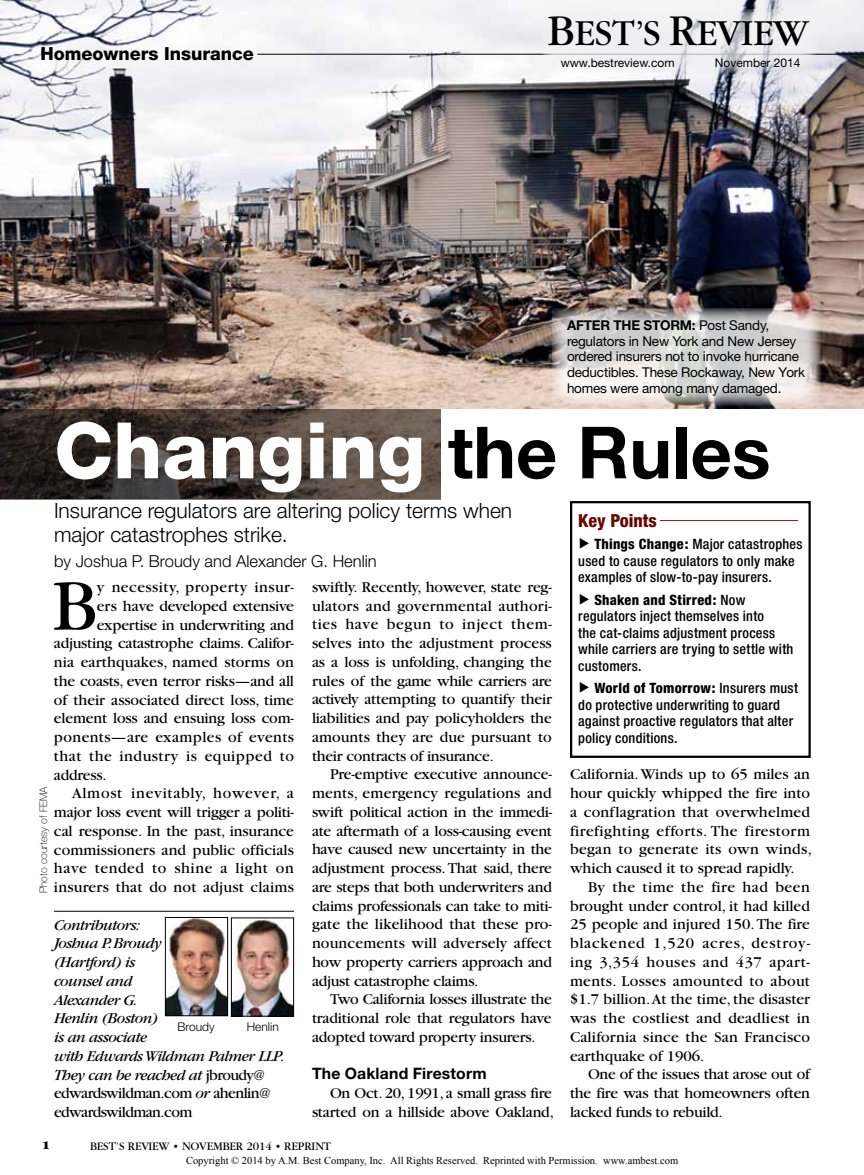
<style>
.page{position:relative;width:864px;height:1175px;background:#fff}
.page>*{position:absolute;margin:0;border:0;box-sizing:border-box;transform-origin:0 0}
.t1{font:800 78px "Helvetica Neue";color:#fff}
.t2{font:75.9px "Garamond";color:#000}
.t3{font:38.25px "Garamond";color:#000}
.t4{font:300 21px/24px "Helvetica Neue";color:#000}
.t5{font:800 18px "Helvetica Neue";color:#000}
.t6{font:800 condensed 18px "Helvetica Neue";color:#650800}
.t7{font:300 16.5px "Helvetica Neue";color:#000}
.t8{font:15.75px/18.8px "Garamond";letter-spacing:-.005em;color:#000;text-align:justify}
.t9{font:italic 15.75px/18.8px "Garamond";letter-spacing:-.035em;color:#000}
.t10{font:15.75px "Garamond";letter-spacing:.03em;color:#000}
.t11{font:15.75px "Garamond";letter-spacing:.015em;color:#000}
.t12{font:15.75px "Garamond";letter-spacing:.025em;color:#000}
.t13{font:15.75px "Garamond";letter-spacing:.045em;color:#000}
.t14{font:15.75px "Garamond";letter-spacing:.035em;color:#000}
.t15{font:700 15.75px "Helvetica Neue";letter-spacing:.01em;color:#000}
.t16{font:500 condensed 14.25px/16.5px "Helvetica Neue";letter-spacing:.015em;color:#000}
.t17{font:13.5px/15.8px "Helvetica Neue";letter-spacing:-.015em;color:#000}
.t18{font:700 13.5px "Helvetica Neue";letter-spacing:-.015em;color:#000}
.t19{font:12px "Garamond";color:#000}
.t20{font:12px "Helvetica Neue";color:#000}
.t21{font:300 12px "Helvetica Neue";color:#000}
.t22{font:900 12px "Garamond";color:#000}
.t23{font:10.5px "Times New Roman";color:#000}
.t24{font:100 10.5px "Helvetica Neue";color:#000}
.s1{font-size:45.9px}
.s2{font-weight:700}
.s3{font-weight:700;font-size:72px;color:#000}
.s4{font-style:normal}
.s5{font-weight:800}
</style>
<div class="page">
<img style="left:0;top:0;width:864px;height:409px">
<svg style="left:552px;top:308px;width:269px;height:97px;background:#d1cdcb"></svg>
<hr style="left:257px;top:54px;width:607px;height:1px;background:#000">
<hr style="left:54px;top:910px;width:240px;height:1px;background:#000">
<img style="left:233px;top:919px;width:59px;height:95px">
<div style="left:231px;top:917px;width:63px;height:99px;border:1px solid #000"></div>
<img style="left:167px;top:919px;width:59px;height:95px">
<div style="left:165px;top:917px;width:63px;height:99px;border:1px solid #000"></div>
<div style="left:570px;top:501px;width:241px;height:257px;border:2px solid #000"></div>
<hr style="left:660px;top:520px;width:138px;height:1px;background:#871720">
<svg style="left:0;top:409px;width:441px;height:90px;background:#443934"></svg>
<svg style="left:542px;top:9px;width:273px;height:65px;fill:#f0f0f2"></svg>
<p class="t5" style="left:40px;top:43px;width:215px">Homeowners Insurance</p>
<h3 class="t3" style="left:548px;top:13px;width:263px"><span class="s1">B</span>EST’S <span class="s1">R</span>EVIEW</h3>
<p class="t20" style="left:561px;top:56px;width:115px">www.bestreview.com</p>
<p class="t20" style="left:715px;top:56px;width:87px">November 2014</p>
<p class="t18" style="left:567px;top:316px;width:96px">After the stor</p>
<p class="t17" style="left:567px;top:317px;width:240px;text-indent:113px"><span class="s2">m:</span> Post Sandy, regulators in New York and New Jersey ordered insurers not to invoke hurricane deductibles. These Rockaway, New York homes were among many damaged.</p>
<h1 class="t1" style="left:54px;top:404px;width:718px">Changing <span class="s3">the Rules</span></h1>
<h3 class="t4" style="left:54px;top:498px;width:460px">Insurance regulators are altering policy terms when major catastrophes strike.</h3>
<p class="t7" style="left:54px;top:551px;width:324px">by Joshua P. Broudy and Alexander G. Henlin</p>
<h2 class="t2" style="left:53px;top:566px;width:45px">B</h2>
<p class="t10" style="left:97px;top:579px;width:199px">y necessity, property insur-</p>
<p class="t8" style="left:97px;top:596px;width:199px">ers have developed extensive</p>
<p class="t8" style="left:97px;top:615px;width:199px">expertise in underwriting and</p>
<p class="t8" style="left:54px;top:634px;width:241px">adjusting catastrophe claims. Califor-</p>
<p class="t8" style="left:54px;top:653px;width:242px">nia earthquakes, named storms on</p>
<p class="t8" style="left:54px;top:671px;width:242px">the coasts, even terror risks—and all</p>
<p class="t8" style="left:54px;top:690px;width:241px">of their associated direct loss, time</p>
<p class="t8" style="left:54px;top:709px;width:241px">element loss and ensuing loss com-</p>
<p class="t12" style="left:54px;top:729px;width:242px">ponents—are examples of events</p>
<p class="t10" style="left:54px;top:747px;width:241px">that the industry is equipped to</p>
<p class="t8" style="left:54px;top:765px;width:54px">address.</p>
<p class="t13" style="left:72px;top:785px;width:223px">Almost inevitably, however, a</p>
<p class="t8" style="left:54px;top:803px;width:242px">major loss event will trigger a politi-</p>
<p class="t8" style="left:54px;top:821px;width:241px">cal response. In the past, insurance</p>
<p class="t8" style="left:54px;top:840px;width:241px">commissioners and public officials</p>
<p class="t14" style="left:54px;top:860px;width:241px">have tended to shine a light on</p>
<p class="t11" style="left:54px;top:878px;width:241px">insurers that do not adjust claims</p>
<p class="t24" style="left:37px;top:893px;width:109px;rotate:-90deg">Photo courtesy of FEMA</p>
<p class="t9" style="left:54px;top:915px;width:232px">Contributors:<br>Joshua P. Broudy<br>(Hartford) is<br>counsel and<br>Alexander G.<br>Henlin (Boston)<br>is an associate<br>with Edwards Wildman Palmer LLP.<br>They can be reached at <span class="s4">jbroudy@ edwardswildman.com</span> or <span class="s4">ahenlin@ edwardswildman.com</span></p>
<p class="t21" style="left:178px;top:1019px;width:39px">Broudy</p>
<p class="t21" style="left:247px;top:1019px;width:34px">Henlin</p>
<p class="t8" style="left:312px;top:578px;width:241px">swiftly. Recently, however, state reg&shy;ulators and governmental authori&shy;ties have begun to inject them&shy;selves into the adjustment process as a loss is unfolding, changing the rules of the game while carriers are actively attempting to quantify their liabilities and pay policyholders the amounts they are due pursuant to their contracts of insurance.</p>
<p class="t8" style="left:312px;top:765px;width:242px;text-indent:18px">Pre-emptive executive announce&shy;ments, emergency regulations and swift political action in the immedi&shy;ate aftermath of a loss-causing event have caused new uncertainty in the adjustment process. That said, there are steps that both underwriters and claims professionals can take to miti&shy;gate the likelihood that these pro&shy;nouncements will adversely affect how property carriers approach and adjust catastrophe claims.</p>
<p class="t8" style="left:312px;top:990px;width:241px;text-indent:18px">Two California losses illustrate the traditional role that regulators have adopted toward property insurers.</p>
<p class="t15" style="left:312px;top:1064px;width:176px">The Oakland Firestorm</p>
<p class="t8" style="left:312px;top:1084px;width:243px;text-align:right">On Oct. 20, 1991, a small grass fire started on a hillside above Oakland,</p>
<p class="t22" style="left:42px;top:1138px;width:9px">1</p>
<p class="t19" style="left:90px;top:1139px;width:243px">Best’s Review • November 2014 • reprint</p>
<p class="t6" style="left:578px;top:509px;width:80px">Key Points</p>
<p class="t16" style="left:578px;top:536px;width:226px;text-indent:16px"><span class="s5">Things Change:</span> Major catastrophes used to cause regulators to only make examples of slow-to-pay insurers.</p>
<p class="t16" style="left:578px;top:591px;width:217px;text-indent:16px"><span class="s5">Shaken and Stirred:</span> Now regulators inject themselves into<br>the cat-claims adjustment process while carriers are trying to settle with customers.</p>
<p class="t16" style="left:578px;top:680px;width:221px;text-indent:16px"><span class="s5">World of Tomorrow:</span> Insurers must do protective underwriting to guard against proactive regulators that alter policy conditions.</p>
<p class="t8" style="left:570px;top:765px;width:243px">California. Winds up to 65 miles an hour quickly whipped the fire into a conflagration that overwhelmed firefighting efforts. The firestorm began to generate its own winds, which caused it to spread rapidly.</p>
<p class="t8" style="left:570px;top:877px;width:242px;text-indent:18px">By the time the fire had been brought under control, it had killed 25 people and injured 150. The fire blackened 1,520 acres, destroy&shy;ing 3,354 houses and 437 apart&shy;ments. Losses amounted to about $1.7 billion. At the time, the disaster was the costliest and deadliest in California since the San Francisco earthquake of 1906.</p>
<p class="t8" style="left:570px;top:1065px;width:242px;text-indent:18px">One of the issues that arose out of the fire was that homeowners often lacked funds to rebuild.</p>
<p class="t23" style="left:186px;top:1153px;width:494px">Copyright © 2014 by A.M. Best Company, Inc. All Rights Reserved. Reprinted with Permission. www.ambest.com</p>
</div>
